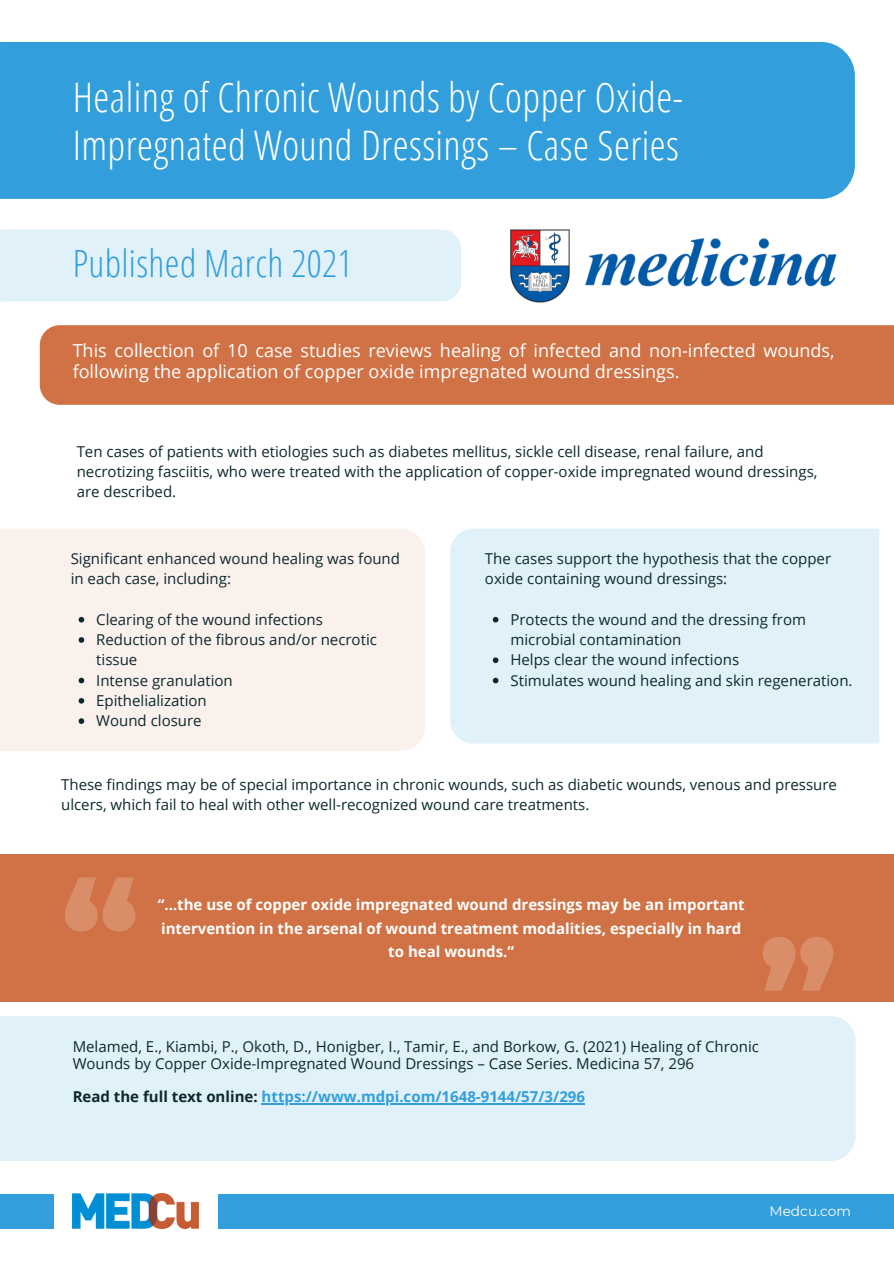
<style>
.page{position:relative;width:894px;height:1264px;background:#fff}
.page>*{position:absolute;margin:0;border:0;box-sizing:border-box;transform-origin:0 0}
.t1{font:300 40.65px/48.4px "Open Sans Condensed";letter-spacing:.01em;color:#fff}
.t2{font:300 37.5px "Open Sans Condensed";letter-spacing:.01em;color:#329fdc}
.t3{font:18px/21.5px "Open Sans";color:#fff}
.t4{font:15px/20.2px "Open Sans";color:#0d282d}
.t5{font:700 15px/23.7px "Open Sans";color:#fff;text-align:center}
.t6{font:700 15px "Open Sans";color:#329fdc}
.t7{font:13.65px "Montserrat";color:#fff}
.s1{color:#0d282d}
</style>
<div class="page">
<div style="left:450px;top:529px;width:429px;height:214px;background:#e1f1f9"></div>
<div style="left:0;top:529px;width:425px;height:222px;background:#faf1ed"></div>
<div style="left:0;top:854px;width:893px;height:147px;background:#d07245"></div>
<div style="left:40px;top:325px;width:853px;height:80px;background:#d07245"></div>
<div style="left:0;top:229px;width:461px;height:72px;background:#e1f1f9"></div>
<div style="left:0;top:42px;width:854px;height:157px;background:#329fdc"></div>
<div style="left:0;top:1016px;width:855px;height:144px;background:#e1f1f9"></div>
<img style="left:73px;top:1193px;width:126px;height:35px">
<img style="left:585px;top:238px;width:252px;height:49px">
<img style="left:510px;top:229px;width:60px;height:73px">
<div style="left:0;top:1194px;width:53px;height:34px;background:#329fdc"></div>
<div style="left:219px;top:1194px;width:674px;height:34px;background:#329fdc"></div>
<svg style="left:762px;top:937px;width:71px;height:53px"></svg>
<svg style="left:65px;top:877px;width:70px;height:54px"></svg>
<hr style="left:261px;top:1103px;width:324px;height:1px;background:#329fdc">
<svg style="left:79px;top:617px;width:5px;height:5px"></svg>
<svg style="left:79px;top:637px;width:5px;height:5px"></svg>
<svg style="left:79px;top:677px;width:5px;height:6px"></svg>
<svg style="left:79px;top:698px;width:5px;height:5px"></svg>
<svg style="left:79px;top:718px;width:5px;height:6px"></svg>
<svg style="left:492px;top:617px;width:6px;height:5px"></svg>
<svg style="left:492px;top:657px;width:6px;height:6px"></svg>
<svg style="left:492px;top:677px;width:6px;height:6px"></svg>
<p class="t1" style="left:73px;top:72px;width:611px">Healing of Chronic Wounds by Copper Oxide-<br>Impregnated Wound Dressings – Case Series</p>
<p class="t2" style="left:73px;top:237px;width:281px">Published March 2021</p>
<p class="t3" style="left:73px;top:339px;width:763px">This collection of 10 case studies reviews healing of infected and non-infected wounds, following the application of copper oxide impregnated wound dressings.</p>
<p class="t4" style="left:77px;top:440px;width:742px">Ten cases of patients with etiologies such as diabetes mellitus, sickle cell disease, renal failure, and necrotizing fasciitis, who were treated with the application of copper-oxide impregnated wound dressings, are described.</p>
<p class="t4" style="left:71px;top:548px;width:331px">Significant enhanced wound healing was found in each case, including:</p>
<p class="t4" style="left:96px;top:609px;width:228px">Clearing of the wound infections</p>
<p class="t4" style="left:96px;top:629px;width:282px">Reduction of the fibrous and/or necrotic tissue</p>
<p class="t4" style="left:96px;top:669px;width:138px">Intense granulation</p>
<p class="t4" style="left:96px;top:690px;width:112px">Epithelialization</p>
<p class="t4" style="left:96px;top:710px;width:107px">Wound closure</p>
<p class="t4" style="left:485px;top:548px;width:347px">The cases support the hypothesis that the copper oxide containing wound dressings:</p>
<p class="t4" style="left:510px;top:609px;width:297px">Protects the wound and the dressing from microbial contamination</p>
<p class="t4" style="left:510px;top:649px;width:230px">Helps clear the wound infections</p>
<p class="t4" style="left:510px;top:669px;width:343px">Stimulates wound healing and skin regeneration.</p>
<p class="t4" style="left:61px;top:774px;width:777px">These findings may be of special importance in chronic wounds, such as diabetic wounds, venous and pressure ulcers, which fail to heal with other well-recognized wound care treatments.</p>
<p class="t5" style="left:158px;top:892px;width:588px">“…the use of copper oxide impregnated wound dressings may be an important intervention in the arsenal of wound treatment modalities, especially in hard to heal wounds.”</p>
<p class="t4" style="left:73px;top:1037px;width:687px;line-height:17px">Melamed, E., Kiambi, P., Okoth, D., Honigber, I., Tamir, E., and Borkow, G. (2021) Healing of Chronic<br>Wounds by Copper Oxide-Impregnated Wound Dressings – Case Series. Medicina 57, 296</p>
<p class="t6" style="left:73px;top:1086px;width:513px"><span class="s1">Read the full text online:</span> https://www.mdpi.com/1648-9144/57/3/296</p>
<p class="t7" style="left:769px;top:1202px;width:83px">Medcu.com</p>
</div>
